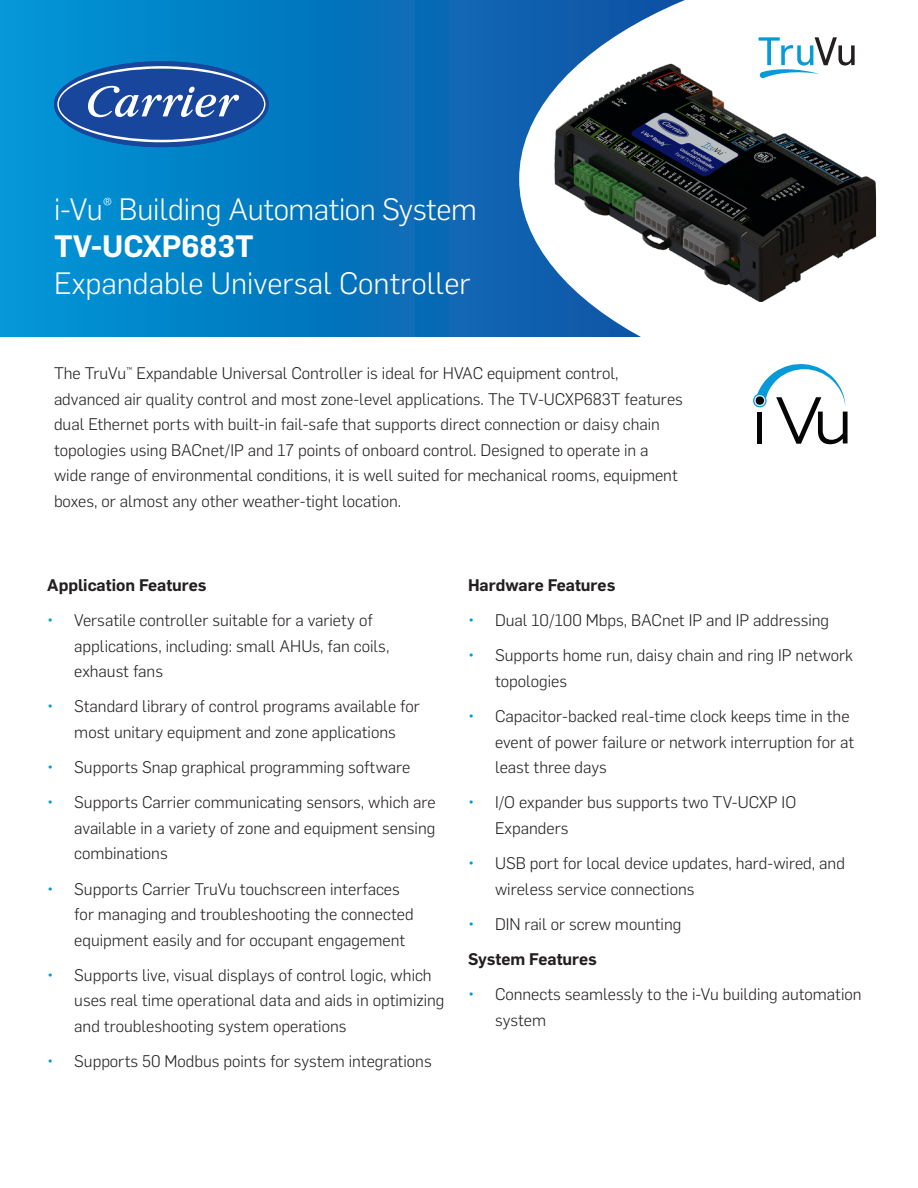
<style>
.page{position:relative;width:918px;height:1188px;background:#fff}
.page>*{position:absolute;margin:0;border:0;box-sizing:border-box;transform-origin:0 0}
.t1{font:300 30.3px/37px "Flama";color:#fff}
.Content_-_No_Bullets{font:300 16.5px/25.5px "Flama";color:#231f20}
.Content_-_No_Bullets-2{font:600 16.5px "Flama";color:#231f20}
.s1{font-weight:600}
.s2{color:#069ad9}
</style>
<div class="page">
<svg style="left:0;top:0;width:519px;height:337px;background:#057ac1"></svg>
<svg style="left:519px;top:0;width:358px;height:337px"></svg>
<img style="left:554px;top:64px;width:322px;height:238px">
<div style="left:54px;top:61px;width:215px;height:86px;background:#18469d;border-radius:50%"></div>
<svg style="left:57px;top:66px;width:208px;height:76px"></svg>
<svg style="left:753px;top:364px;width:95px;height:80px"></svg>
<svg style="left:759px;top:37px;width:96px;height:42px"></svg>
<p class="t1" style="left:54px;top:189px;width:424px">i-Vu<sup>®</sup> Building Automation System<br><span class="s1">TV-UCXP683T</span></p>
<p class="t1" style="left:54px;top:263px;width:418px">Expandable Universal Controller</p>
<p class="Content_-_No_Bullets" style="left:54px;top:360px;width:630px">The TruVu<sup>™</sup> Expandable Universal Controller is ideal for HVAC equipment control, advanced air quality control and most zone-level applications. The TV-UCXP683T features dual Ethernet ports with built-in fail-safe that supports direct connection or daisy chain topologies using BACnet/IP and 17 points of onboard control. Designed to operate in a wide range of environmental conditions, it is well suited for mechanical rooms, equipment boxes, or almost any other weather-tight location.</p>
<p class="Content_-_No_Bullets-2" style="left:47px;top:573px;width:161px">Application Features</p>
<p class="Content_-_No_Bullets" style="left:74px;top:607px;width:317px;text-indent:-27px"><span class="s2">•</span> Versatile controller suitable for a variety of applications, including: small AHUs, fan coils, exhaust fans</p>
<p class="Content_-_No_Bullets" style="left:47px;top:693px;width:374px;text-align:center"><span class="s2">•</span> Standard library of control programs available for most unitary equipment and zone applications</p>
<p class="Content_-_No_Bullets" style="left:47px;top:754px;width:365px"><span class="s2">•</span> Supports Snap graphical programming software</p>
<p class="Content_-_No_Bullets" style="left:74px;top:789px;width:363px;text-align:justify;text-indent:-27px"><span class="s2">•</span> Supports Carrier communicating sensors, which are available in a variety of zone and equipment sensing combinations</p>
<p class="Content_-_No_Bullets" style="left:74px;top:875px;width:341px;text-indent:-27px"><span class="s2">•</span> Supports Carrier TruVu touchscreen interfaces for managing and troubleshooting the connected equipment easily and for occupant engagement</p>
<p class="Content_-_No_Bullets" style="left:74px;top:961px;width:372px;text-indent:-27px"><span class="s2">•</span> Supports live, visual displays of control logic, which uses real time operational data and aids in optimizing and troubleshooting system operations</p>
<p class="Content_-_No_Bullets" style="left:47px;top:1048px;width:386px"><span class="s2">•</span> Supports 50 Modbus points for system integrations</p>
<p class="Content_-_No_Bullets-2" style="left:468px;top:573px;width:149px">Hardware Features</p>
<p class="Content_-_No_Bullets" style="left:468px;top:607px;width:363px"><span class="s2">•</span> Dual 10/100 Mbps, BACnet IP and IP addressing</p>
<p class="Content_-_No_Bullets" style="left:495px;top:642px;width:360px;text-indent:-27px"><span class="s2">•</span> Supports home run, daisy chain and ring IP network topologies</p>
<p class="Content_-_No_Bullets" style="left:495px;top:703px;width:361px;text-indent:-27px"><span class="s2">•</span> Capacitor-backed real-time clock keeps time in the event of power failure or network interruption for at least three days</p>
<p class="Content_-_No_Bullets" style="left:495px;top:789px;width:303px;text-indent:-27px"><span class="s2">•</span> I/O expander bus supports two TV-UCXP IO<br>Expanders</p>
<p class="Content_-_No_Bullets" style="left:495px;top:850px;width:352px;text-indent:-27px"><span class="s2">•</span> USB port for local device updates, hard-wired, and wireless service connections</p>
<p class="Content_-_No_Bullets" style="left:468px;top:910px;width:215px"><span class="s2">•</span> DIN rail or screw mounting</p>
<p class="Content_-_No_Bullets-2" style="left:468px;top:947px;width:131px">System Features</p>
<p class="Content_-_No_Bullets" style="left:495px;top:981px;width:368px;text-indent:-27px"><span class="s2">•</span> Connects seamlessly to the i-Vu building automation system</p>
</div>
